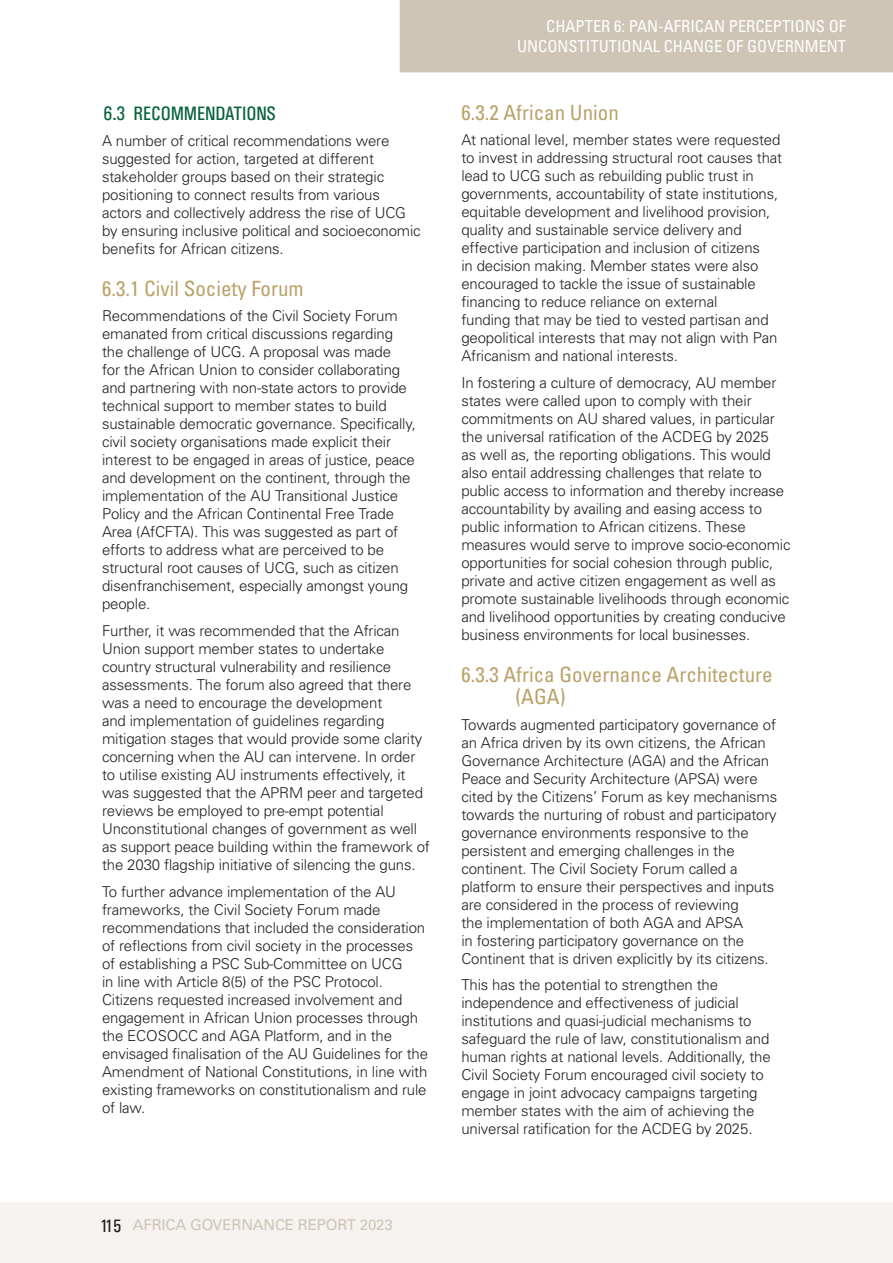
<style>
.page{position:relative;width:893px;height:1263px;background:#fff}
.page>*{position:absolute;margin:0;border:0;box-sizing:border-box;transform-origin:0 0}
.t1{font:condensed 21px/22.6px "Univers";color:#baa269}
.t2{font:19.5px "Univers Condensed";letter-spacing:-.01em;color:#08643b}
.t3{font:condensed 16.5px/19.5px "Univers";color:#fff;text-align:right}
.t4{font:300 15px/18px "Univers";letter-spacing:-.01em;color:#241f1f}
.t5{font:15px "Univers LT Std";letter-spacing:-.01em;color:#cec5b7}
.s1{font-family:"Univers Condensed";font-size:18px;color:#241f1f}
</style>
<div class="page">
<div style="left:0;top:1202px;width:893px;height:61px;background:#f5f2ef"></div>
<div style="left:400px;top:0;width:493px;height:72px;background:#cec5b7"></div>
<h2 class="t2" style="left:104px;top:102px;width:174px">6.3 RECOMMENDATIONS</h2>
<p class="t4" style="left:102px;top:132px;width:320px">A number of critical recommendations were suggested for action, targeted at different stakeholder groups based on their strategic positioning to connect results from various actors and collectively address the rise of UCG by ensuring inclusive political and socioeconomic benefits for African citizens.</p>
<h1 class="t1" style="left:102px;top:277px;width:203px">6.3.1 Civil Society Forum</h1>
<p class="t4" style="left:102px;top:307px;width:316px">Recommendations of the Civil Society Forum emanated from critical discussions regarding the challenge of UCG. A proposal was made<br>for the African Union to consider collaborating and partnering with non-state actors to provide technical support to member states to build sustainable democratic governance. Specifically, civil society organisations made explicit their interest to be engaged in areas of justice, peace and development on the continent, through the implementation of the AU Transitional Justice Policy and the African Continental Free Trade Area (AfCFTA). This was suggested as part of efforts to address what are perceived to be structural root causes of UCG, such as citizen disenfranchisement, especially amongst young people.</p>
<p class="t4" style="left:102px;top:622px;width:329px">Further, it was recommended that the African Union support member states to undertake country structural vulnerability and resilience assessments. The forum also agreed that there was a need to encourage the development<br>and implementation of guidelines regarding mitigation stages that would provide some clarity concerning when the AU can intervene. In order to utilise existing AU instruments effectively, it was suggested that the APRM peer and targeted reviews be employed to pre-empt potential Unconstitutional changes of government as well as support peace building within the framework of the 2030 flagship initiative of silencing the guns.</p>
<p class="t4" style="left:102px;top:882px;width:328px">To further advance implementation of the AU frameworks, the Civil Society Forum made recommendations that included the consideration of reflections from civil society in the processes of establishing a PSC Sub-Committee on UCG<br>in line with Article 8(5) of the PSC Protocol.<br>Citizens requested increased involvement and engagement in African Union processes through the ECOSOCC and AGA Platform, and in the envisaged finalisation of the AU Guidelines for the Amendment of National Constitutions, in line with existing frameworks on constitutionalism and rule of law.</p>
<p class="t3" style="left:517px;top:16px;width:331px">CHAPTER 6: PAN-AFRICAN PERCEPTIONS OF<br>UNCONSTITUTIONAL CHANGE OF GOVERNMENT</p>
<h1 class="t1" style="left:461px;top:101px;width:159px">6.3.2 African Union</h1>
<p class="t4" style="left:461px;top:131px;width:322px">At national level, member states were requested to invest in addressing structural root causes that lead to UCG such as rebuilding public trust in governments, accountability of state institutions, equitable development and livelihood provision, quality and sustainable service delivery and effective participation and inclusion of citizens<br>in decision making. Member states were also encouraged to tackle the issue of sustainable financing to reduce reliance on external<br>funding that may be tied to vested partisan and geopolitical interests that may not align with Pan Africanism and national interests.</p>
<p class="t4" style="left:461px;top:374px;width:331px">In fostering a culture of democracy, AU member states were called upon to comply with their commitments on AU shared values, in particular the universal ratification of the ACDEG by 2025<br>as well as, the reporting obligations. This would also entail addressing challenges that relate to public access to information and thereby increase accountability by availing and easing access to public information to African citizens. These measures would serve to improve socio-economic opportunities for social cohesion through public, private and active citizen engagement as well as promote sustainable livelihoods through economic and livelihood opportunities by creating conducive business environments for local businesses.</p>
<h1 class="t1" style="left:515px;top:663px;width:259px;text-indent:-54px">6.3.3 Africa Governance Architecture (AGA)</h1>
<p class="t4" style="left:461px;top:715px;width:317px">Towards augmented participatory governance of an Africa driven by its own citizens, the African Governance Architecture (AGA) and the African Peace and Security Architecture (APSA) were cited by the Citizens’ Forum as key mechanisms towards the nurturing of robust and participatory governance environments responsive to the persistent and emerging challenges in the continent. The Civil Society Forum called a platform to ensure their perspectives and inputs are considered in the process of reviewing<br>the implementation of both AGA and APSA<br>in fostering participatory governance on the Continent that is driven explicitly by its citizens.</p>
<p class="t4" style="left:461px;top:976px;width:311px">This has the potential to strengthen the independence and effectiveness of judicial institutions and quasi-judicial mechanisms to safeguard the rule of law, constitutionalism and human rights at national levels. Additionally, the Civil Society Forum encouraged civil society to engage in joint advocacy campaigns targeting member states with the aim of achieving the universal ratification for the ACDEG by 2025.</p>
<p class="t5" style="left:100px;top:1216px;width:294px"><span class="s1">115</span> AFRICA GOVERNANCE REPORT 2023</p>
</div>
